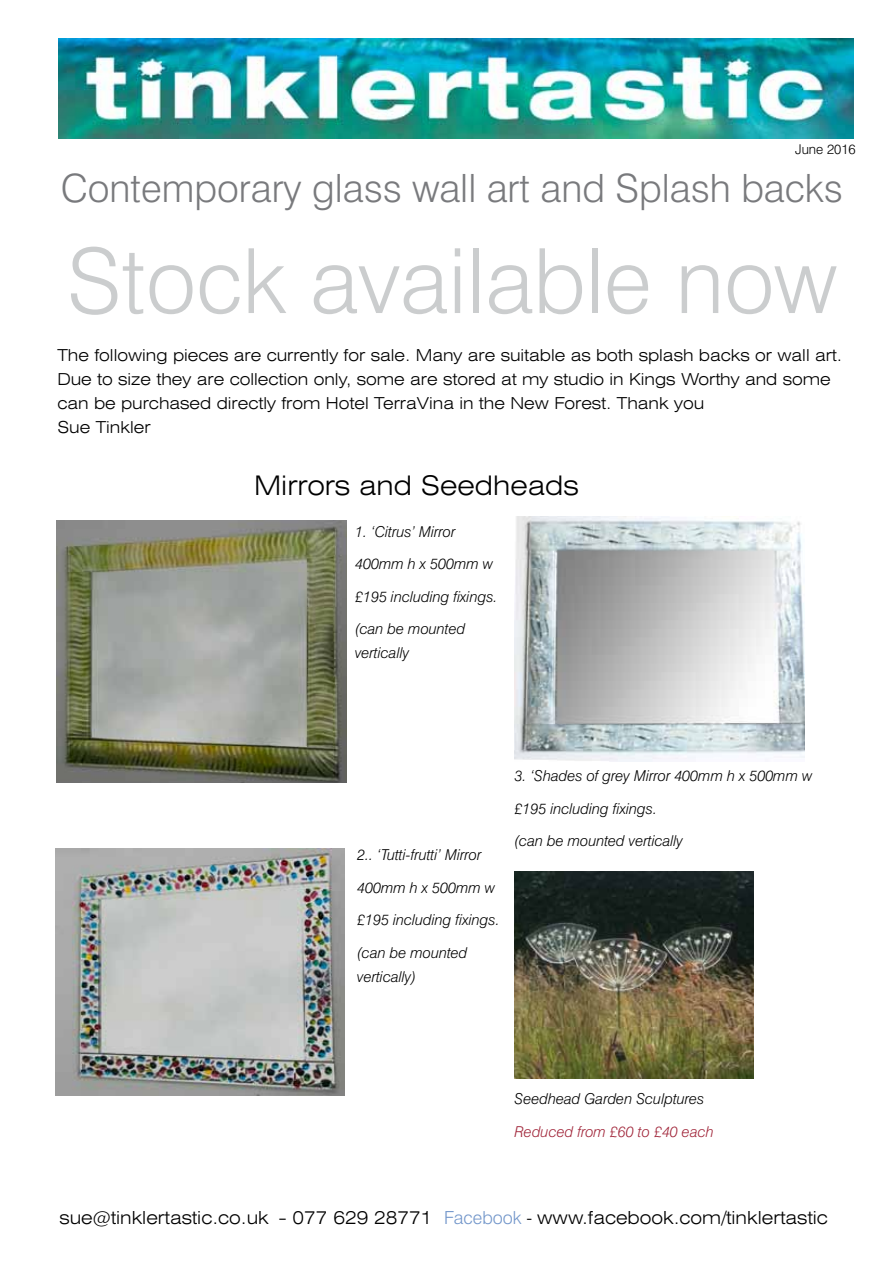
<style>
.page{position:relative;width:893px;height:1263px;background:#fff}
.page>*{position:absolute;margin:0;border:0;box-sizing:border-box;transform-origin:0 0}
.t1{font:300 90px "Swiss 721 BT";color:#cbcdce}
.t2{font:300 39px "Swiss 721 BT";color:#797a7d}
.t3{font:300 expanded 27px "Swiss 721 BT";color:#000}
.t4{font:300 expanded 18px "Swiss 721 BT";color:#000}
.t5{font:300 expanded 16.5px/24px "Swiss 721 BT";color:#000}
.t6{font:italic 300 15px/32.5px "Swiss 721 BT";color:#000}
.t7{font:italic 300 15px "Swiss 721 BT";color:#a1263a}
.t8{font:300 13.5px "Swiss 721 BT";color:#000}
.s1{font-stretch:normal;color:#7296ca}
.s2{font-stretch:normal}
</style>
<div class="page">
<img style="left:59px;top:39px;width:794px;height:100px">
<img style="left:57px;top:521px;width:289px;height:261px">
<img style="left:55px;top:848px;width:290px;height:247px">
<img style="left:514px;top:517px;width:290px;height:244px">
<img style="left:514px;top:872px;width:240px;height:206px">
<p class="t8" style="left:795px;top:141px;width:62px">June 2016</p>
<h2 class="t2" style="left:61px;top:164px;width:784px">Contemporary glass wall art and Splash backs</h2>
<h1 class="t1" style="left:67px;top:226px;width:771px">Stock available now</h1>
<p class="t5" style="left:57px;top:343px;width:786px">The following pieces are currently for sale. Many are suitable as both splash backs or wall art.<br>Due to size they are collection only, some are stored at my studio in Kings Worthy and some can be purchased directly from Hotel TerraVina in the New Forest. Thank you<br>Sue Tinkler</p>
<h3 class="t3" style="left:254px;top:469px;width:326px">Mirrors and Seedheads</h3>
<p class="t6" style="left:355px;top:515px;width:144px">1. ‘Citrus’ Mirror<br>400mm h x 500mm w £195 including fixings. (can be mounted</p>
<p class="t6" style="left:355px;top:636px;width:56px">vertically</p>
<p class="t6" style="left:357px;top:839px;width:144px">2.. ‘Tutti-frutti’ Mirror<br>400mm h x 500mm w £195 including fixings. (can be mounted</p>
<p class="t6" style="left:357px;top:960px;width:60px">vertically)</p>
<p class="t6" style="left:514px;top:759px;width:299px">3. ‘Shades of grey Mirror 400mm h x 500mm w £195 including fixings.<br>(can be mounted vertically</p>
<p class="t6" style="left:514px;top:1082px;width:191px">Seedhead Garden Sculptures</p>
<p class="t7" style="left:514px;top:1122px;width:201px">Reduced from £60 to £40 each</p>
<p class="t4" style="left:60px;top:1207px;width:770px">sue@tinklertastic.co.uk - 077 629 28771 <span class="s1">Facebook</span> <span class="s2">-</span> www.facebook.com/tinklertastic</p>
</div>
